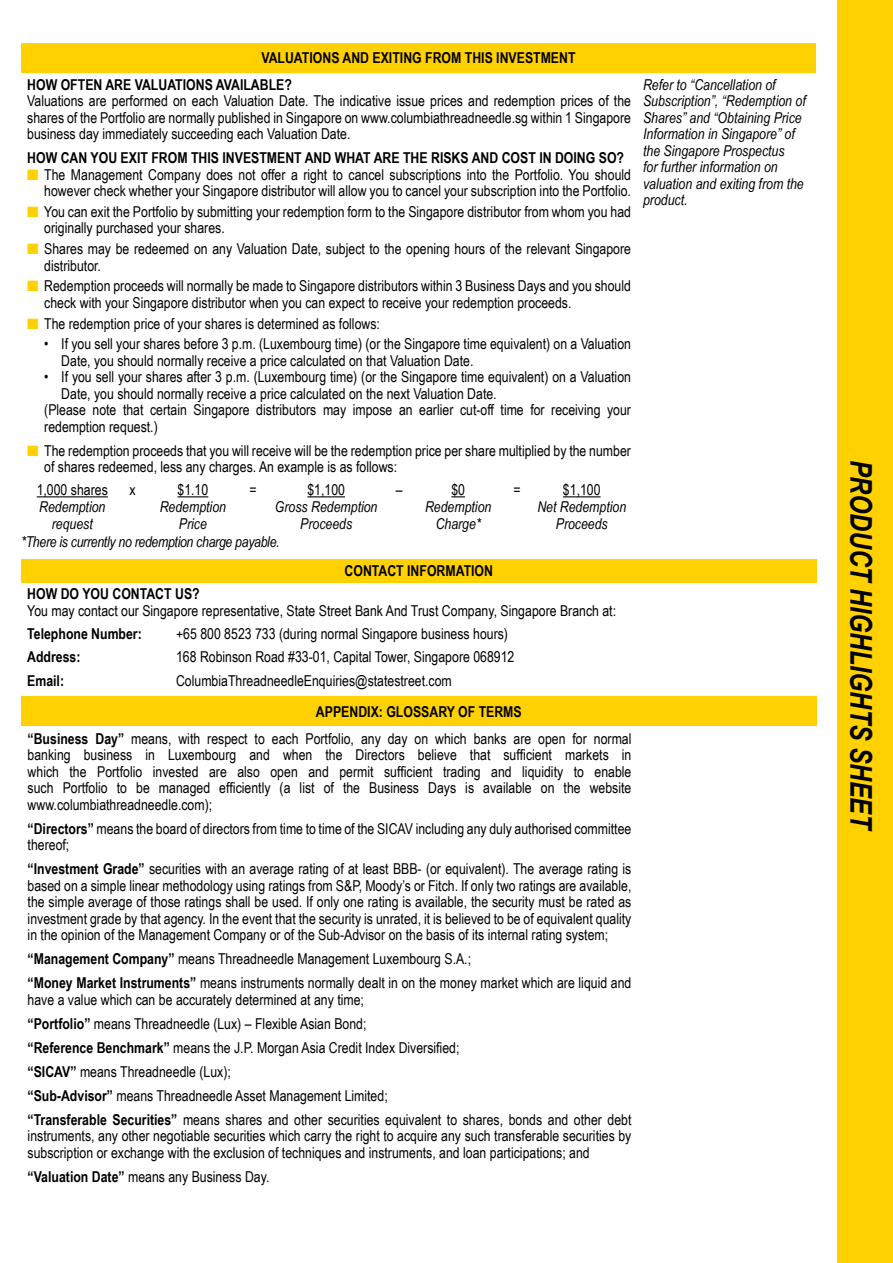
<style>
.page{position:relative;width:893px;height:1263px;background:#fff}
.page>*{position:absolute;margin:0;border:0;box-sizing:border-box;transform-origin:0 0}
.t1{font:italic 700 30px "Arial Narrow";letter-spacing:-.005em;color:#000}
.t2{font:15px/16.5px "Arial Narrow";color:#000}
.t3{font:italic 15px/16.5px "Arial Narrow";color:#000;text-align:center}
.t4{font:700 15px/23.7px "Arial Narrow";color:#000}
.t5{font:italic 15px "Arial Narrow";letter-spacing:-.02em;color:#000}
.s1{color:#ffd100}
.s2{font-weight:700}
</style>
<div class="page">
<div style="left:838px;top:0;width:55px;height:1263px;background:#ffd100"></div>
<div style="left:21px;top:43px;width:795px;height:30px;background:#ffd100"></div>
<hr style="left:37px;top:496px;width:71px;height:1px;background:#000">
<hr style="left:177px;top:496px;width:31px;height:1px;background:#000">
<hr style="left:307px;top:496px;width:38px;height:1px;background:#000">
<svg style="left:451px;top:496px;width:14px;height:1px"></svg>
<hr style="left:563px;top:496px;width:38px;height:1px;background:#000">
<div style="left:21px;top:559px;width:795px;height:23px;background:#ffd100"></div>
<div style="left:21px;top:696px;width:795px;height:30px;background:#ffd100"></div>
<p class="t4" style="left:27px;top:44px;width:550px;line-height:26.4px;text-indent:234px">VALUATIONS AND EXITING FROM THIS INVESTMENT<br>HOW OFTEN ARE VALUATIONS AVAILABLE?</p>
<p class="t2" style="left:27px;top:92px;width:605px;text-align:justify">Valuations are performed on each Valuation Date. The indicative issue prices and redemption prices of the shares of the Portfolio are normally published in Singapore on www.columbiathreadneedle.sg within 1 Singapore business day immediately succeeding each Valuation Date.</p>
<p class="t4" style="left:27px;top:145px;width:598px">HOW CAN YOU EXIT FROM THIS INVESTMENT AND WHAT ARE THE RISKS AND COST IN DOING SO?</p>
<p class="t2" style="left:27px;top:166px;width:605px;text-align:right"><span class="s1">■</span> The Management Company does not offer a right to cancel subscriptions into the Portfolio. You should however check whether your Singapore distributor will allow you to cancel your subscription into the Portfolio.</p>
<p class="t2" style="left:44px;top:203px;width:588px;text-indent:-17px"><span class="s1">■</span> You can exit the Portfolio by submitting your redemption form to the Singapore distributor from whom you had originally purchased your shares.</p>
<p class="t2" style="left:44px;top:240px;width:588px;text-indent:-17px"><span class="s1">■</span> Shares may be redeemed on any Valuation Date, subject to the opening hours of the relevant Singapore distributor.</p>
<p class="t2" style="left:44px;top:277px;width:588px;text-indent:-17px"><span class="s1">■</span> Redemption proceeds will normally be made to Singapore distributors within 3 Business Days and you should check with your Singapore distributor when you can expect to receive your redemption proceeds.</p>
<p class="t2" style="left:27px;top:314px;width:354px"><span class="s1">■</span> The redemption price of your shares is determined as follows:</p>
<p class="t2" style="left:61px;top:335px;width:571px;text-indent:-17px">• If you sell your shares before 3 p.m. (Luxembourg time) (or the Singapore time equivalent) on a Valuation<br>Date, you should normally receive a price calculated on that Valuation Date.</p>
<p class="t2" style="left:44px;top:368px;width:588px">• If you sell your shares after 3 p.m. (Luxembourg time) (or the Singapore time equivalent) on a Valuation</p>
<p class="t2" style="left:61px;top:385px;width:437px">Date, you should normally receive a price calculated on the next Valuation Date.</p>
<p class="t2" style="left:44px;top:401px;width:588px">(Please note that certain Singapore distributors may impose an earlier cut-off time for receiving your</p>
<p class="t2" style="left:44px;top:418px;width:115px">redemption request.)</p>
<p class="t2" style="left:44px;top:442px;width:588px;text-indent:-17px"><span class="s1">■</span> The redemption proceeds that you will receive will be the redemption price per share multiplied by the number of shares redeemed, less any charges. An example is as follows:</p>
<p class="t2" style="left:37px;top:481px;width:73px">1,000 shares</p>
<p class="t2" style="left:130px;top:481px;width:8px">x</p>
<p class="t2" style="left:177px;top:481px;width:32px">$1.10</p>
<p class="t2" style="left:250px;top:481px;width:9px">=</p>
<p class="t2" style="left:307px;top:481px;width:39px">$1,100</p>
<p class="t2" style="left:396px;top:481px;width:8px">–</p>
<p class="t2" style="left:451px;top:481px;width:15px">$0</p>
<p class="t2" style="left:514px;top:481px;width:9px">=</p>
<p class="t2" style="left:563px;top:481px;width:39px">$1,100</p>
<p class="t3" style="left:39px;top:498px;width:68px">Redemption request</p>
<p class="t3" style="left:160px;top:498px;width:68px">Redemption<br>Price</p>
<p class="t3" style="left:275px;top:498px;width:104px">Gross Redemption<br>Proceeds</p>
<p class="t3" style="left:425px;top:498px;width:68px">Redemption<br>Charge*</p>
<p class="t3" style="left:537px;top:498px;width:90px">Net Redemption<br>Proceeds</p>
<p class="t5" style="left:21px;top:531px;width:260px">*There is currently no redemption charge payable.</p>
<p class="t4" style="left:345px;top:558px;width:150px">CONTACT INFORMATION</p>
<p class="t4" style="left:27px;top:581px;width:174px">HOW DO YOU CONTACT US?</p>
<p class="t2" style="left:27px;top:602px;width:590px">You may contact our Singapore representative, State Street Bank And Trust Company, Singapore Branch at:</p>
<p class="t4" style="left:27px;top:621px;width:116px">Telephone Number:<br>Address:<br>Email:</p>
<p class="t2" style="left:176px;top:621px;width:340px;line-height:23.7px">+65 800 8523 733 (during normal Singapore business hours)<br>168 Robinson Road #33-01, Capital Tower, Singapore 068912<br>ColumbiaThreadneedleEnquiries@statestreet.com</p>
<p class="t2" style="left:28px;top:698px;width:605px;line-height:26.7px;text-indent:288px"><span class="s2">APPENDIX: GLOSSARY OF TERMS<br>“Business Day”</span> means, with respect to each Portfolio, any day on which banks are open for normal</p>
<p class="t2" style="left:28px;top:746px;width:605px;text-align:justify">banking business in Luxembourg and when the Directors believe that sufficient markets in which the Portfolio invested are also open and permit sufficient trading and liquidity to enable such Portfolio to be managed efficiently (a list of the Business Days is available on the website www.columbiathreadneedle.com);</p>
<p class="t2" style="left:28px;top:819px;width:605px"><span class="s2">“Directors”</span> means the board of directors from time to time of the SICAV including any duly authorised committee thereof;</p>
<p class="t2" style="left:28px;top:860px;width:605px;text-align:justify"><span class="s2">“Investment Grade”</span> securities with an average rating of at least BBB- (or equivalent). The average rating is based on a simple linear methodology using ratings from S&amp;P, Moody’s or Fitch. If only two ratings are available, the simple average of those ratings shall be used. If only one rating is available, the security must be rated as investment grade by that agency. In the event that the security is unrated, it is believed to be of equivalent quality in the opinion of the Management Company or of the Sub-Advisor on the basis of its internal rating system;</p>
<p class="t2" style="left:28px;top:946px;width:605px;line-height:24px"><span class="s2">“Management Company”</span> means Threadneedle Management Luxembourg S.A.;<br><span class="s2">“Money Market Instruments”</span> means instruments normally dealt in on the money market which are liquid and</p>
<p class="t2" style="left:28px;top:987px;width:605px;line-height:24px">have a value which can be accurately determined at any time;<br><span class="s2">“Portfolio”</span> means Threadneedle (Lux) – Flexible Asian Bond;<br><span class="s2">“Reference Benchmark”</span> means the J.P. Morgan Asia Credit Index Diversified;<br><span class="s2">“SICAV”</span> means Threadneedle (Lux);<br><span class="s2">“Sub-Advisor”</span> means Threadneedle Asset Management Limited;<br><span class="s2">“Transferable Securities”</span> means shares and other securities equivalent to shares, bonds and other debt</p>
<p class="t2" style="left:28px;top:1127px;width:605px">instruments, any other negotiable securities which carry the right to acquire any such transferable securities by subscription or exchange with the exclusion of techniques and instruments, and loan participations; and</p>
<p class="t2" style="left:28px;top:1167px;width:243px"><span class="s2">“Valuation Date”</span> means any Business Day.</p>
<p class="t3" style="left:643px;top:76px;width:164px;text-align:left">Refer to “Cancellation of<br>Subscription”, “Redemption of<br>Shares” and “Obtaining Price<br>Information in Singapore” of the Singapore Prospectus<br>for further information on valuation and exiting from the product.</p>
<h1 class="t1" style="left:884px;top:460px;width:373px;rotate:90deg">PRODUCT HIGHLIGHTS SHEET</h1>
</div>
